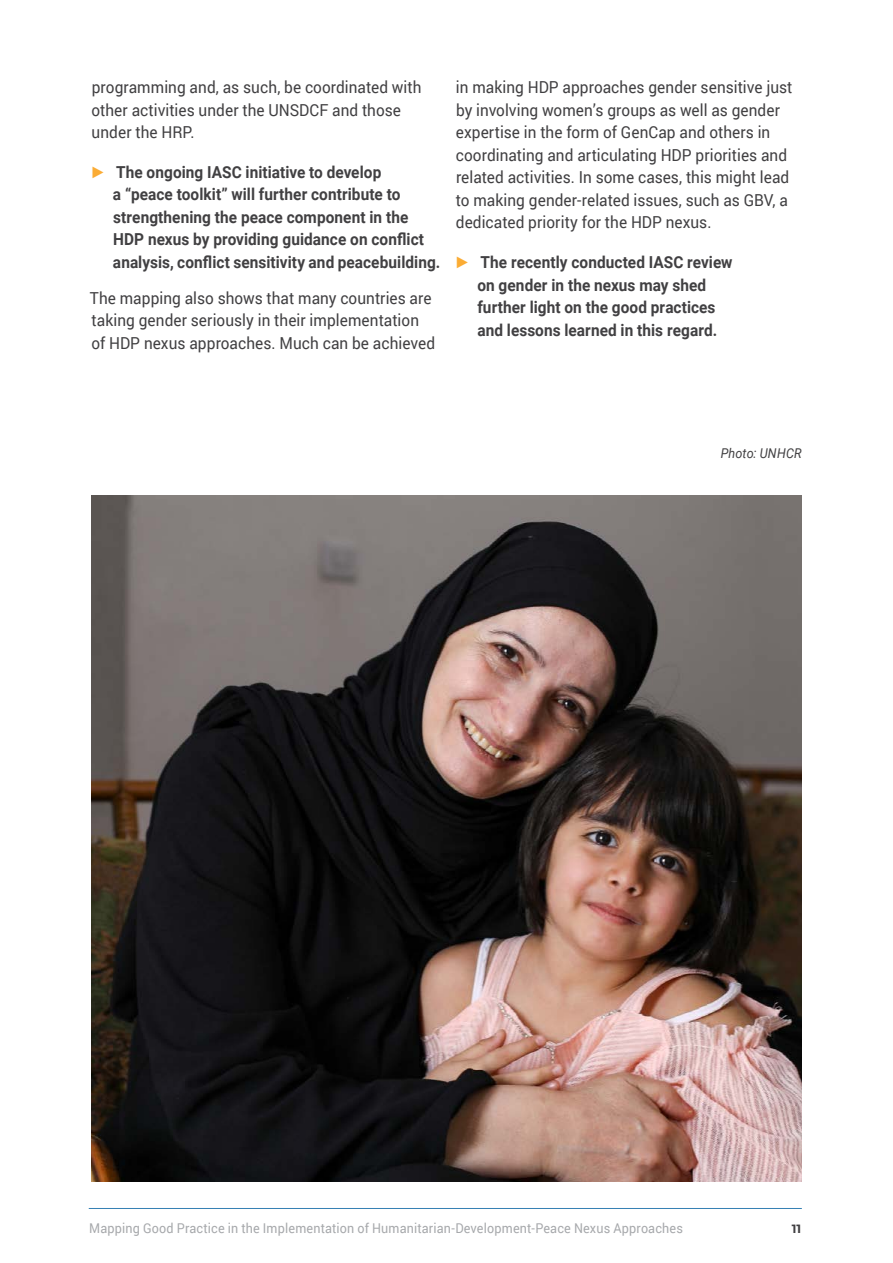
<style>
.page{position:relative;width:893px;height:1263px;background:#fff}
.page>*{position:absolute;margin:0;border:0;box-sizing:border-box;transform-origin:0 0}
.t1{font:16.5px/22.5px "Roboto";letter-spacing:.005em;color:#414042;scale:.93 1}
.t2{font:700 16.5px/22.5px "Roboto";letter-spacing:.005em;color:#414042;scale:.93 1}
.t3{font:13.5px "Roboto";letter-spacing:.01em;color:#a7a9ac;scale:.93 1}
.t4{font:italic 13.5px "Roboto";letter-spacing:.015em;color:#414042;scale:.93 1}
.t5{font:700 12px "Montserrat";color:#414042}
.s1{font-family:"Arial";font-style:italic;color:#fbac34}
</style>
<div class="page">
<hr style="left:89px;top:1208px;width:713px;height:1px;background:#3480b3">
<img style="left:91px;top:495px;width:711px;height:687px">
<p class="t1" style="left:92px;top:76px;width:356px">programming and, as such, be coordinated with other activities under the UNSDCF and those under the HRP.</p>
<p class="t2" style="left:113px;top:160px;width:354px;text-indent:-23px"><span class="s1">►</span> The ongoing IASC initiative to develop<br>a “peace toolkit” will further contribute to strengthening the peace component in the HDP nexus by providing guidance on conflict analysis, conflict sensitivity and peacebuilding.</p>
<p class="t1" style="left:90px;top:286px;width:373px">The mapping also shows that many countries are taking gender seriously in their implementation of HDP nexus approaches. Much can be achieved</p>
<p class="t1" style="left:456px;top:76px;width:364px">in making HDP approaches gender sensitive just by involving women’s groups as well as gender expertise in the form of GenCap and others in coordinating and articulating HDP priorities and related activities. In some cases, this might lead to making gender-related issues, such as GBV, a dedicated priority for the HDP nexus.</p>
<p class="t2" style="left:455px;top:250px;width:300px;text-align:center"><span class="s1">►</span> The recently conducted IASC review on gender in the nexus may shed further light on the good practices<br>and lessons learned in this regard.</p>
<p class="t4" style="left:721px;top:444px;width:89px">Photo: UNHCR</p>
<p class="t3" style="left:89px;top:1218px;width:640px">Mapping Good Practice in the Implementation of Humanitarian-Development-Peace Nexus Approaches</p>
<p class="t5" style="left:792px;top:1220px;width:11px">11</p>
</div>
